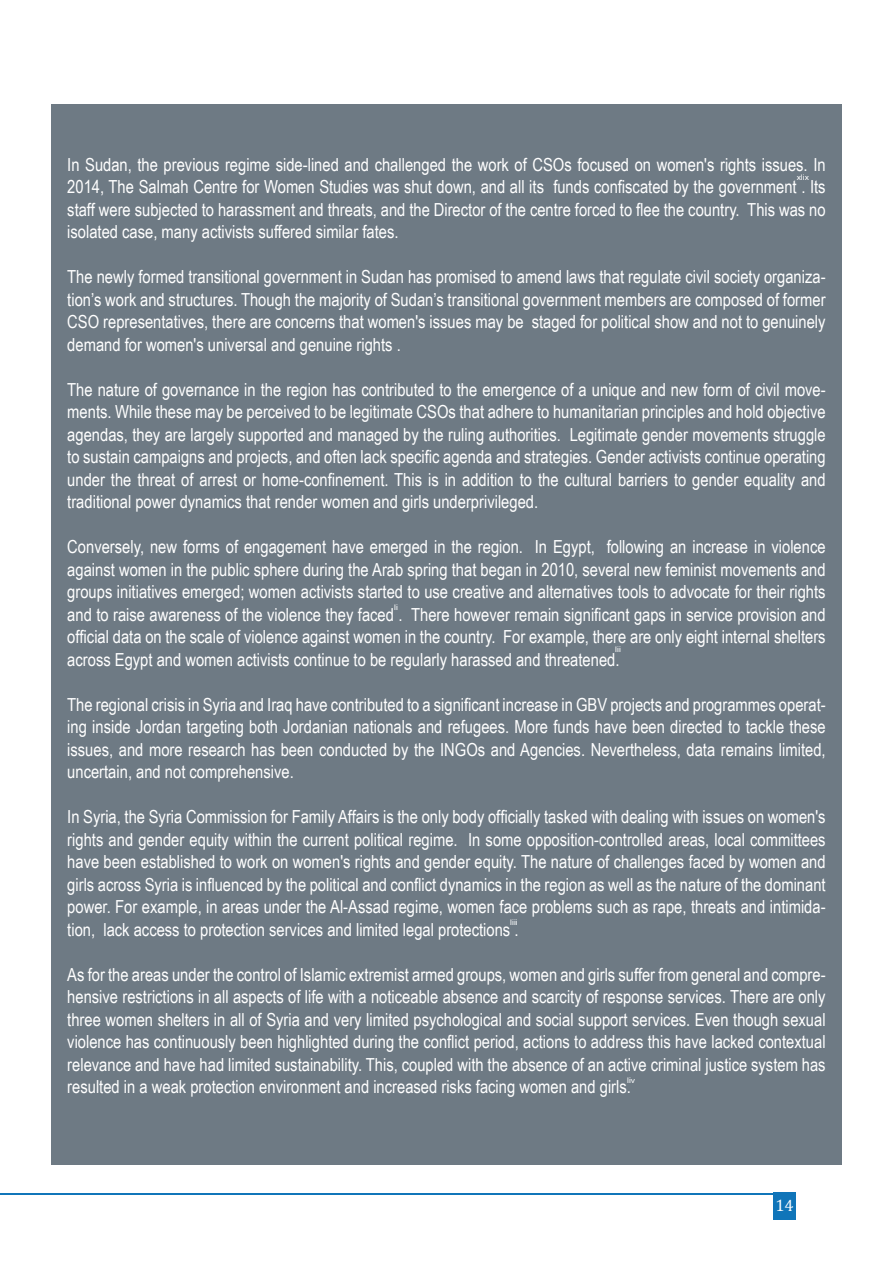
<style>
.page{position:relative;width:893px;height:1263px;background:#fff}
.page>*{position:absolute;margin:0;border:0;box-sizing:border-box;transform-origin:0 0}
.t1{font:18px/22.5px "Arial Narrow";color:#fff;text-align:justify}
.t2{font:16.5px "Cambria";color:#fff}
.t3{font:7.8px "Arial Narrow";color:#fff;scale:1.36 1}
</style>
<div class="page">
<hr style="left:0;top:1193px;width:791px;height:1px;background:#1075b9">
<div style="left:773px;top:1193px;width:23px;height:27px;background:#1075b9"></div>
<div style="left:52px;top:104px;width:790px;height:1060px;background:#6e7a84"></div>
<p class="t1" style="left:67px;top:152px;width:760px">In Sudan, the previous regime side-lined and challenged the work of CSOs focused on women's rights issues. In 2014, The Salmah Centre for Women Studies was shut down, and all its funds confiscated by the government . Its staff were subjected to harassment and threats, and the Director of the centre forced to flee the country. This was no isolated case, many activists suffered similar fates.</p>
<p class="t1" style="left:67px;top:265px;width:760px">The newly formed transitional government in Sudan has promised to amend laws that regulate civil society organiza&shy;tion’s work and structures. Though the majority of Sudan’s transitional government members are composed of former CSO representatives, there are concerns that women's issues may be staged for political show and not to genuinely demand for women's universal and genuine rights .</p>
<p class="t1" style="left:67px;top:377px;width:760px">The nature of governance in the region has contributed to the emergence of a unique and new form of civil move&shy;ments. While these may be perceived to be legitimate CSOs that adhere to humanitarian principles and hold objective agendas, they are largely supported and managed by the ruling authorities. Legitimate gender movements struggle to sustain campaigns and projects, and often lack specific agenda and strategies. Gender activists continue operating under the threat of arrest or home-confinement. This is in addition to the cultural barriers to gender equality and traditional power dynamics that render women and girls underprivileged.</p>
<p class="t1" style="left:67px;top:535px;width:760px">Conversely, new forms of engagement have emerged in the region. In Egypt, following an increase in violence against women in the public sphere during the Arab spring that began in 2010, several new feminist movements and groups initiatives emerged; women activists started to use creative and alternatives tools to advocate for their rights and to raise awareness of the violence they faced . There however remain significant gaps in service provision and official data on the scale of violence against women in the country. For example, there are only eight internal shelters across Egypt and women activists continue to be regularly harassed and threatened.</p>
<p class="t1" style="left:67px;top:692px;width:760px">The regional crisis in Syria and Iraq have contributed to a significant increase in GBV projects and programmes operat&shy;ing inside Jordan targeting both Jordanian nationals and refugees. More funds have been directed to tackle these issues, and more research has been conducted by the INGOs and Agencies. Nevertheless, data remains limited, uncertain, and not comprehensive.</p>
<p class="t1" style="left:67px;top:805px;width:760px">In Syria, the Syria Commission for Family Affairs is the only body officially tasked with dealing with issues on women's rights and gender equity within the current political regime. In some opposition-controlled areas, local committees have been established to work on women's rights and gender equity. The nature of challenges faced by women and girls across Syria is influenced by the political and conflict dynamics in the region as well as the nature of the dominant power. For example, in areas under the Al-Assad regime, women face problems such as rape, threats and intimida&shy;tion, lack access to protection services and limited legal protections .</p>
<p class="t1" style="left:67px;top:962px;width:760px">As for the areas under the control of Islamic extremist armed groups, women and girls suffer from general and compre&shy;hensive restrictions in all aspects of life with a noticeable absence and scarcity of response services. There are only three women shelters in all of Syria and very limited psychological and social support services. Even though sexual violence has continuously been highlighted during the conflict period, actions to address this have lacked contextual relevance and have had limited sustainability. This, coupled with the absence of an active criminal justice system has resulted in a weak protection environment and increased risks facing women and girls.</p>
<p class="t3" style="left:797px;top:171px;width:11px">xlix</p>
<p class="t3" style="left:394px;top:602px;width:4px">li</p>
<p class="t3" style="left:615px;top:644px;width:6px">lii</p>
<p class="t3" style="left:510px;top:917px;width:7px">liii</p>
<p class="t3" style="left:627px;top:1074px;width:7px">liv</p>
<p class="t2" style="left:775px;top:1195px;width:20px">14</p>
</div>
